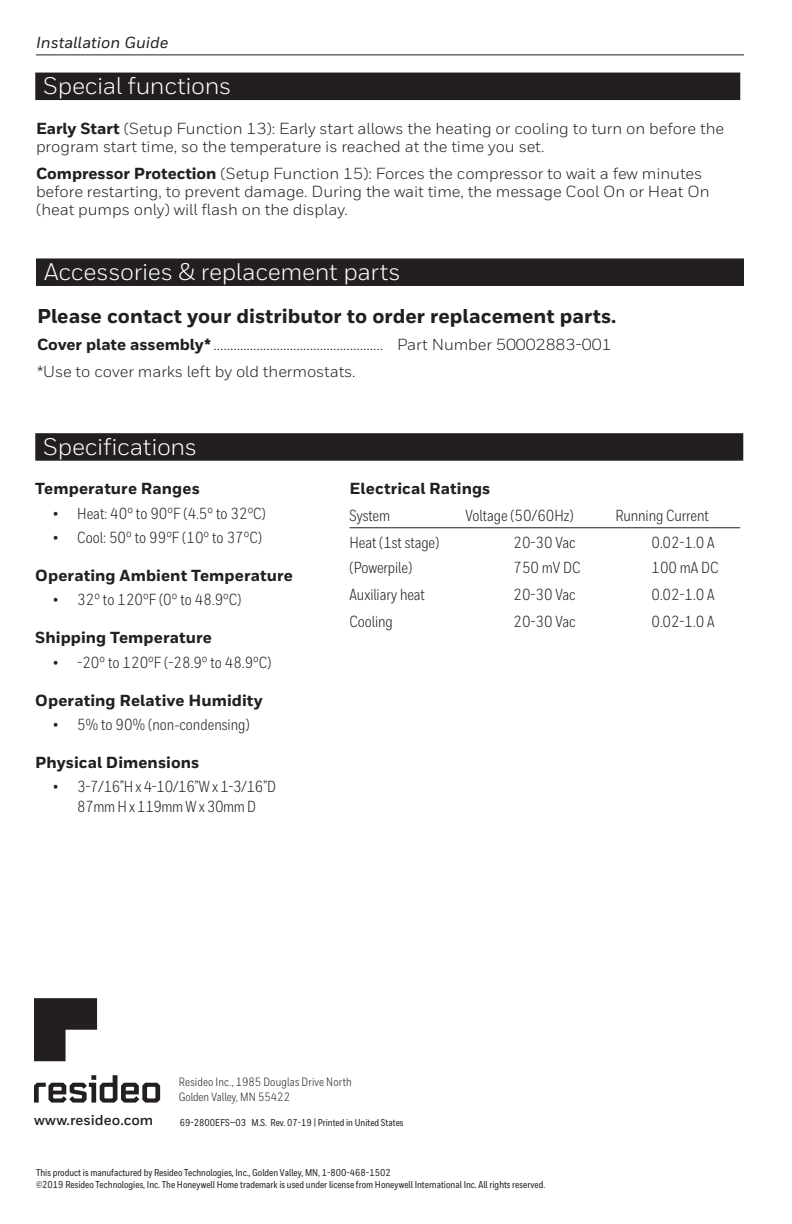
<style>
.page{position:relative;width:792px;height:1224px;background:#fff}
.page>*{position:absolute;margin:0;border:0;box-sizing:border-box;transform-origin:0 0}
.Red_Bar_Header{font:24px "Honeywell Sans";letter-spacing:-.015em;color:#fff}
.Subhead{font:800 20px "Honeywell Sans";color:#231f20}
.Captions{font:16px/18px "Honeywell Sans";letter-spacing:-.005em;color:#231f20}
.Captions-2{font:16px "Honeywell Cond";letter-spacing:-.005em;color:#231f20}
.Caption_Bullet{font:16px "Honeywell Cond";color:#231f20}
.Sub-subhead{font:800 16px "Honeywell Sans";letter-spacing:.005em;color:#231f20}
.Caption_Bullet-2{font:16px/20px "Honeywell Cond";letter-spacing:-.025em;color:#231f20;text-align:center}
.t1{font:italic 500 16px "Honeywell Sans";color:#231f20}
.t2{font:700 14.4px "Honeywell Sans";color:#231f20}
.t3{font:12px/14.4px "Honeywell Cond";letter-spacing:.01em;color:#231f20}
.t4{font:500 10px/12px "Honeywell Cond";color:#231f20}
.s1{font-weight:800}
</style>
<div class="page">
<hr style="left:36px;top:54px;width:708px;height:1px;background:#231f20">
<svg style="left:34px;top:1075px;width:126px;height:28px"></svg>
<svg style="left:34px;top:998px;width:63px;height:63px"></svg>
<hr style="left:350px;top:527px;width:390px;height:1px;background:#231f20">
<div style="left:36px;top:258px;width:708px;height:28px;background:#231f20"></div>
<div style="left:35px;top:73px;width:705px;height:27px;background:#231f20"></div>
<div style="left:35px;top:433px;width:708px;height:28px;background:#231f20"></div>
<p class="t1" style="left:36px;top:33px;width:134px">Installation Guide</p>
<p class="Red_Bar_Header" style="left:43px;top:71px;width:189px">Special functions</p>
<p class="Captions" style="left:36px;top:119px;width:690px"><span class="s1">Early Start</span> (Setup Function 13): Early start allows the heating or cooling to turn on before the program start time, so the temperature is reached at the time you set.</p>
<p class="Captions" style="left:36px;top:164px;width:675px"><span class="s1">Compressor Protection</span> (Setup Function 15): Forces the compressor to wait a few minutes before restarting, to prevent damage. During the wait time, the message Cool On or Heat On (heat pumps only) will flash on the display.</p>
<p class="Red_Bar_Header" style="left:44px;top:257px;width:358px">Accessories &amp; replacement parts</p>
<p class="Subhead" style="left:37px;top:304px;width:581px">Please contact your distributor to order replacement parts.</p>
<p class="Captions" style="left:37px;top:335px;width:576px"><span class="s1">Cover plate assembly*</span> ................................................... Part Number 50002883-001</p>
<p class="Captions" style="left:37px;top:362px;width:320px">*Use to cover marks left by old thermostats.</p>
<p class="Red_Bar_Header" style="left:43px;top:432px;width:155px">Specifications</p>
<p class="Sub-subhead" style="left:35px;top:479px;width:166px">Temperature Ranges</p>
<p class="Caption_Bullet" style="left:53px;top:504px;width:214px">• Heat: 40° to 90°F (4.5° to 32°C)</p>
<p class="Caption_Bullet" style="left:53px;top:528px;width:210px">• Cool: 50° to 99°F (10° to 37°C)</p>
<p class="Sub-subhead" style="left:35px;top:566px;width:259px">Operating Ambient Temperature</p>
<p class="Caption_Bullet" style="left:53px;top:590px;width:190px">• 32° to 120°F (0° to 48.9°C)</p>
<p class="Sub-subhead" style="left:35px;top:628px;width:178px">Shipping Temperature</p>
<p class="Caption_Bullet" style="left:53px;top:653px;width:220px">• -20° to 120°F (-28.9° to 48.9°C)</p>
<p class="Sub-subhead" style="left:35px;top:690px;width:229px">Operating Relative Humidity</p>
<p class="Caption_Bullet" style="left:53px;top:715px;width:198px">• 5% to 90% (non-condensing)</p>
<p class="Sub-subhead" style="left:35px;top:753px;width:166px">Physical Dimensions</p>
<p class="Caption_Bullet-2" style="left:53px;top:777px;width:224px">• 3-7/16”H x 4-10/16”W x 1-3/16”D<br>87mm H x 119mm W x 30mm D</p>
<p class="Sub-subhead" style="left:350px;top:479px;width:142px">Electrical Ratings</p>
<p class="Captions-2" style="left:350px;top:506px;width:42px">System</p>
<p class="Captions-2" style="left:466px;top:506px;width:110px">Voltage (50/60Hz)</p>
<p class="Captions-2" style="left:616px;top:506px;width:95px">Running Current</p>
<p class="Captions-2" style="left:350px;top:533px;width:91px">Heat (1st stage)</p>
<p class="Captions-2" style="left:514px;top:533px;width:64px">20-30 Vac</p>
<p class="Captions-2" style="left:652px;top:533px;width:64px">0.02-1.0 A</p>
<p class="Captions-2" style="left:350px;top:558px;width:64px">(Powerpile)</p>
<p class="Captions-2" style="left:514px;top:558px;width:68px">750 mV DC</p>
<p class="Captions-2" style="left:652px;top:558px;width:68px">100 mA DC</p>
<p class="Captions-2" style="left:350px;top:585px;width:77px">Auxiliary heat</p>
<p class="Captions-2" style="left:514px;top:585px;width:64px">20-30 Vac</p>
<p class="Captions-2" style="left:652px;top:585px;width:64px">0.02-1.0 A</p>
<p class="Captions-2" style="left:350px;top:612px;width:45px">Cooling</p>
<p class="Captions-2" style="left:514px;top:612px;width:64px">20-30 Vac</p>
<p class="Captions-2" style="left:652px;top:612px;width:64px">0.02-1.0 A</p>
<p class="t2" style="left:34px;top:1112px;width:121px">www.resideo.com</p>
<p class="t3" style="left:179px;top:1075px;width:175px">Resideo Inc., 1985 Douglas Drive North<br>Golden Valley, MN 55422</p>
<p class="t4" style="left:180px;top:1117px;width:225px">69-2800EFS—03 M.S. Rev. 07-19 | Printed in United States</p>
<p class="t4" style="left:36px;top:1167px;width:511px">This product is manufactured by Resideo Technologies, Inc., Golden Valley, MN, 1-800-468-1502<br>©2019 Resideo Technologies, Inc. The Honeywell Home trademark is used under license from Honeywell International Inc. All rights reserved.</p>
</div>
